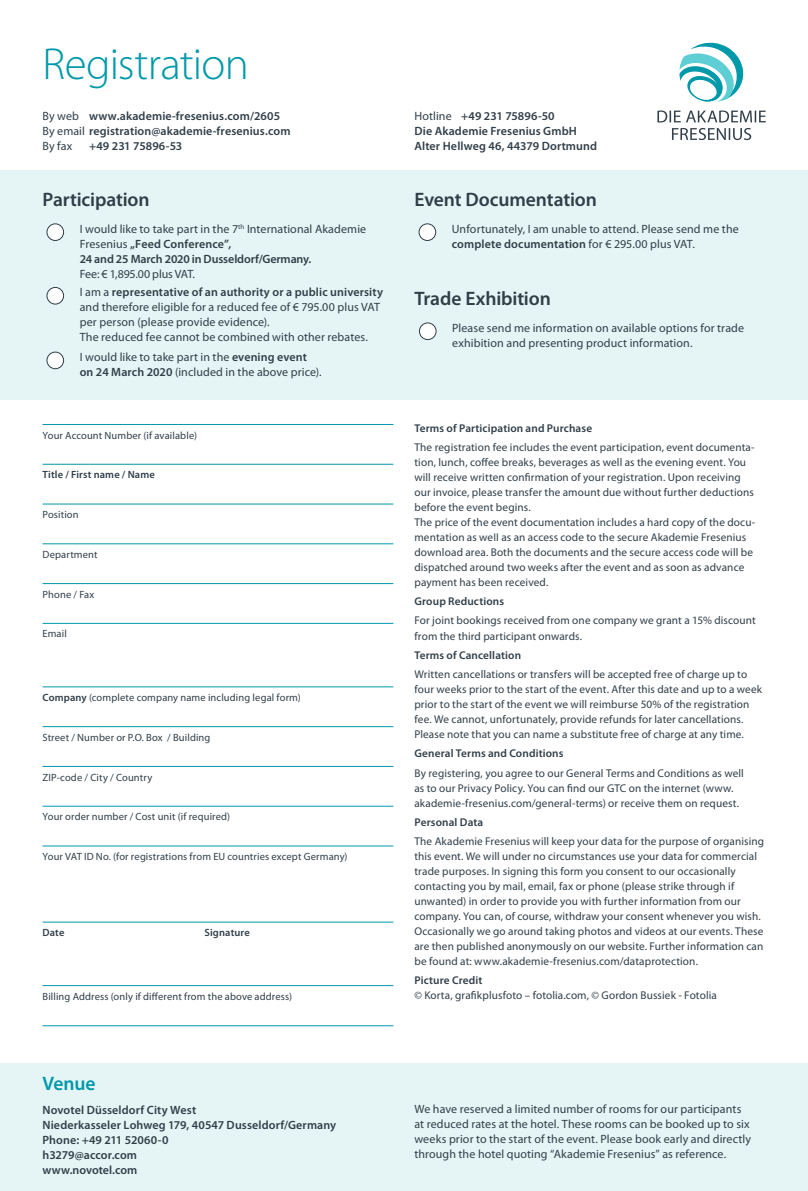
<style>
.page{position:relative;width:808px;height:1191px;background:#fff}
.page>*{position:absolute;margin:0;border:0;box-sizing:border-box;transform-origin:0 0}
.t1{font:300 45px "Myriad Pro";letter-spacing:-.015em;color:#0099a9}
.t2{font:600 19.5px "Myriad Pro";letter-spacing:-.005em;color:#313e48}
.t3{font:600 19.5px "Myriad Pro";letter-spacing:-.01em;color:#0099a9}
.t4{font:12px/15px "Myriad Pro";letter-spacing:.01em;color:#313e48}
.t5{font:600 12px/15px "Myriad Pro";letter-spacing:.01em;color:#313e48}
.t6{font:11.25px/15px "Myriad Pro";letter-spacing:.01em;color:#313e48}
.t7{font:600 11.25px "Myriad Pro";letter-spacing:.01em;color:#313e48}
.t8{font:10.5px "Myriad Pro";letter-spacing:.01em;color:#313e48}
.t9{font:600 10.5px "Myriad Pro";letter-spacing:.015em;color:#313e48}
.s1{font-weight:400}
.s2{font-weight:600}
</style>
<div class="page">
<div style="left:0;top:170px;width:808px;height:230px;background:#e5f5f6"></div>
<div style="left:0;top:1063px;width:808px;height:128px;background:#e5f5f6"></div>
<div style="left:47px;top:224px;width:17px;height:16px;background:#fff;border-radius:50%"></div>
<div style="left:47px;top:224px;width:17px;height:17px;border:1px solid #313e48;border-radius:50%"></div>
<div style="left:419px;top:224px;width:17px;height:16px;background:#fff;border-radius:50%"></div>
<div style="left:419px;top:224px;width:17px;height:17px;border:1px solid #313e48;border-radius:50%"></div>
<div style="left:47px;top:287px;width:17px;height:17px;background:#fff;border-radius:50%"></div>
<div style="left:47px;top:287px;width:17px;height:17px;border:1px solid #313e48;border-radius:50%"></div>
<div style="left:419px;top:323px;width:17px;height:16px;background:#fff;border-radius:50%"></div>
<div style="left:419px;top:323px;width:17px;height:17px;border:1px solid #313e48;border-radius:50%"></div>
<div style="left:47px;top:352px;width:17px;height:17px;background:#fff;border-radius:50%"></div>
<div style="left:47px;top:352px;width:17px;height:17px;border:1px solid #313e48;border-radius:50%"></div>
<svg style="left:679px;top:42px;width:65px;height:60px"></svg>
<svg style="left:672px;top:128px;width:79px;height:12px"></svg>
<svg style="left:657px;top:110px;width:109px;height:12px"></svg>
<hr style="left:43px;top:985px;width:350px;height:1px;background:#0099a9">
<hr style="left:43px;top:1025px;width:350px;height:1px;background:#0099a9">
<hr style="left:43px;top:922px;width:350px;height:1px;background:#0099a9">
<hr style="left:43px;top:424px;width:350px;height:1px;background:#0099a9">
<hr style="left:43px;top:464px;width:350px;height:1px;background:#0099a9">
<hr style="left:43px;top:504px;width:350px;height:1px;background:#0099a9">
<hr style="left:43px;top:543px;width:350px;height:1px;background:#0099a9">
<hr style="left:43px;top:583px;width:350px;height:1px;background:#0099a9">
<hr style="left:43px;top:623px;width:350px;height:1px;background:#0099a9">
<hr style="left:43px;top:726px;width:350px;height:1px;background:#0099a9">
<hr style="left:43px;top:766px;width:350px;height:1px;background:#0099a9">
<hr style="left:43px;top:806px;width:350px;height:1px;background:#0099a9">
<hr style="left:43px;top:845px;width:350px;height:1px;background:#0099a9">
<hr style="left:43px;top:686px;width:350px;height:1px;background:#0099a9">
<p class="t1" style="left:43px;top:39px;width:208px">Registration</p>
<p class="t5" style="left:42px;top:108px;width:239px"><span class="s1">By web</span> www.akademie-fresenius.com/2605</p>
<p class="t5" style="left:42px;top:123px;width:250px"><span class="s1">By email</span> registration@akademie-fresenius.com</p>
<p class="t4" style="left:42px;top:138px;width:32px">By fax</p>
<p class="t5" style="left:89px;top:138px;width:95px">+49 231 75896-53</p>
<p class="t5" style="left:414px;top:108px;width:184px"><span class="s1">Hotline</span> +49 231 75896-50<br>Die Akademie Fresenius GmbH<br>Alter Hellweg 46, 44379 Dortmund</p>
<p class="t2" style="left:43px;top:187px;width:109px">Participation</p>
<p class="t2" style="left:415px;top:187px;width:184px">Event Documentation</p>
<p class="t4" style="left:80px;top:221px;width:288px">I would like to take part in the 7<sup>th</sup> International Akademie Fresenius <span class="s2">„Feed Conference”,<br>24 and 25 March 2020 in Dusseldorf/Germany.<br></span>Fee: € 1,895.00 plus VAT.</p>
<p class="t4" style="left:452px;top:221px;width:288px">Unfortunately, I am unable to attend. Please send me the <span class="s2">complete documentation</span> for € 295.00 plus VAT.</p>
<p class="t4" style="left:80px;top:284px;width:305px">I am a <span class="s2">representative of an authority or a public university </span>and therefore eligible for a reduced fee of € 795.00 plus VAT per person (please provide evidence).<br>The reduced fee cannot be combined with other rebates.</p>
<p class="t2" style="left:415px;top:286px;width:138px">Trade Exhibition</p>
<p class="t4" style="left:452px;top:320px;width:293px">Please send me information on available options for trade exhibition and presenting product information.</p>
<p class="t4" style="left:80px;top:349px;width:243px">I would like to take part in the <span class="s2">evening event on 24 March 2020</span> (included in the above price).</p>
<p class="t8" style="left:43px;top:428px;width:156px">Your Account Number (if available)</p>
<p class="t9" style="left:43px;top:468px;width:114px">Title / First name / Name</p>
<p class="t8" style="left:43px;top:508px;width:38px">Position</p>
<p class="t8" style="left:43px;top:548px;width:57px">Department</p>
<p class="t8" style="left:43px;top:587px;width:53px">Phone / Fax</p>
<p class="t8" style="left:43px;top:627px;width:26px">Email</p>
<p class="t8" style="left:43px;top:691px;width:260px"><span class="s2">Company</span> (complete company name including legal form)</p>
<p class="t8" style="left:43px;top:730px;width:169px">Street / Number or P.O. Box / Building</p>
<p class="t8" style="left:43px;top:770px;width:111px">ZIP-code / City / Country</p>
<p class="t8" style="left:43px;top:810px;width:189px">Your order number / Cost unit (if required)</p>
<p class="t8" style="left:43px;top:850px;width:307px">Your VAT ID No. (for registrations from EU countries except Germany)</p>
<p class="t9" style="left:43px;top:926px;width:23px">Date</p>
<p class="t9" style="left:205px;top:926px;width:47px">Signature</p>
<p class="t7" style="left:414px;top:421px;width:179px">Terms of Participation and Purchase</p>
<p class="t6" style="left:414px;top:439px;width:342px">The registration fee includes the event participation, event documenta&shy;tion, lunch, coffee breaks, beverages as well as the evening event. You will receive written confirmation of your registration. Upon receiving our invoice, please transfer the amount due without further deductions before the event begins.<br>The price of the event documentation includes a hard copy of the docu&shy;mentation as weII as an access code to the secure Akademie Fresenius download area. Both the documents and the secure access code will be dispatched around two weeks after the event and as soon as advance payment has been received.</p>
<p class="t7" style="left:414px;top:594px;width:91px">Group Reductions</p>
<p class="t6" style="left:414px;top:613px;width:343px">For joint bookings received from one company we grant a 15% discount from the third participant onwards.</p>
<p class="t7" style="left:414px;top:648px;width:108px">Terms of Cancellation</p>
<p class="t6" style="left:414px;top:666px;width:349px">Written cancellations or transfers will be accepted free of charge up to four weeks prior to the start of the event. After this date and up to a week prior to the start of the event we will reimburse 50% of the registration fee. We cannot, unfortunately, provide refunds for later cancellations.<br>Please note that you can name a substitute free of charge at any time.</p>
<p class="t7" style="left:414px;top:746px;width:151px">General Terms and Conditions</p>
<p class="t6" style="left:414px;top:765px;width:331px">By registering, you agree to our General Terms and Conditions as well as to our Privacy Policy. You can find our GTC on the internet (www. akademie-fresenius.com/general-terms) or receive them on request.</p>
<p class="t7" style="left:414px;top:815px;width:70px">Personal Data</p>
<p class="t6" style="left:414px;top:833px;width:351px">The Akademie Fresenius will keep your data for the purpose of organising this event. We will under no circumstances use your data for commercial trade purposes. In signing this form you consent to our occasionally contacting you by mail, email, fax or phone (please strike through if unwanted) in order to provide you with further information from our company. You can, of course, withdraw your consent whenever you wish.<br>Occasionally we go around taking photos and videos at our events. These are then published anonymously on our website. Further information can be found at: www.akademie-fresenius.com/dataprotection.</p>
<p class="t7" style="left:414px;top:973px;width:70px">Picture Credit</p>
<p class="t8" style="left:43px;top:990px;width:251px">Billing Address (only if different from the above address)</p>
<p class="t6" style="left:414px;top:988px;width:304px">© Korta, grafikplusfoto – fotolia.com, © Gordon Bussiek - Fotolia</p>
<p class="t3" style="left:43px;top:1071px;width:54px">Venue</p>
<p class="t5" style="left:43px;top:1101px;width:295px">Novotel Düsseldorf City West<br>Niederkasseler Lohweg 179, 40547 Dusseldorf/Germany<br>Phone: +49 211 52060-0<br>h3279@accor.com<br>www.novotel.com</p>
<p class="t4" style="left:414px;top:1101px;width:338px">We have reserved a limited number of rooms for our participants at reduced rates at the hotel. These rooms can be booked up to six weeks prior to the start of the event. Please book early and directly through the hotel quoting “Akademie Fresenius” as reference.</p>
</div>
